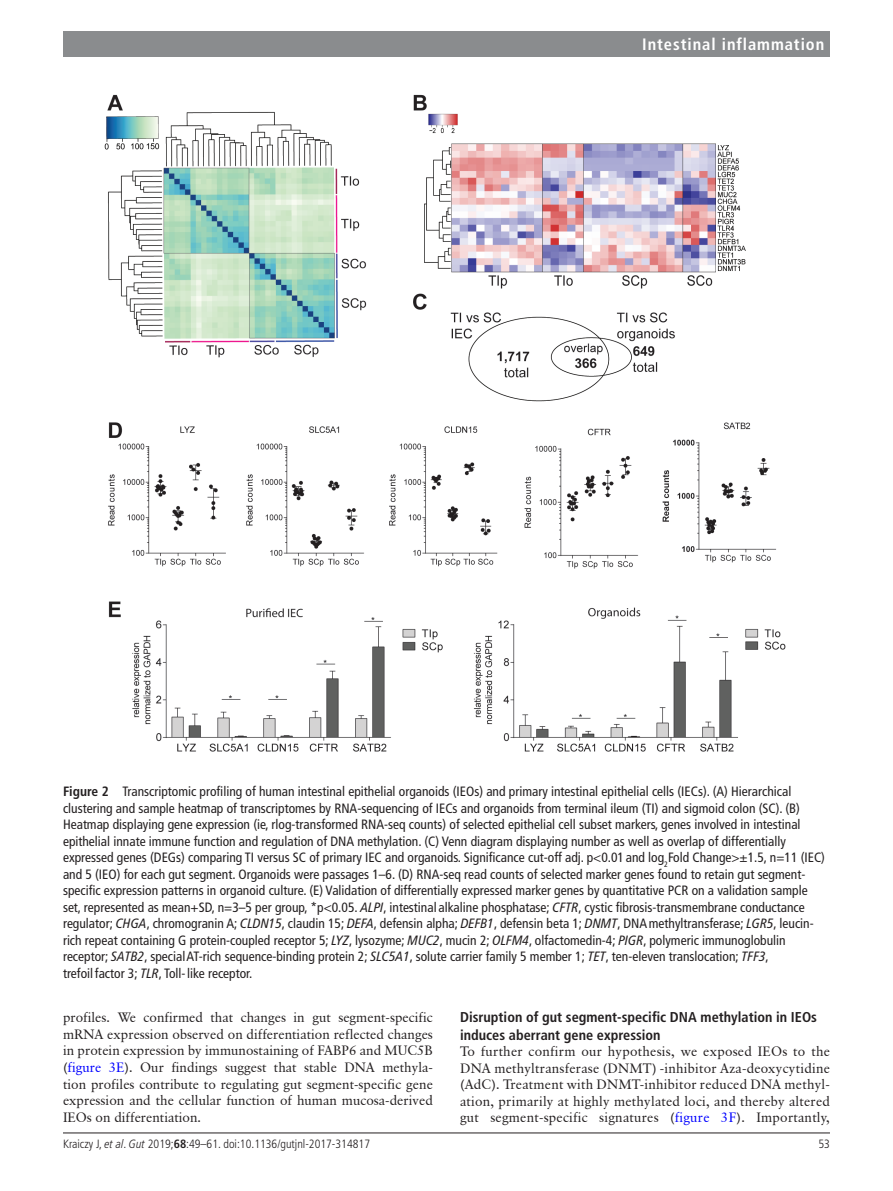
<style>
.page{position:relative;width:893px;height:1191px;background:#fff}
.page>*{position:absolute;margin:0;border:0;box-sizing:border-box;transform-origin:0 0}
.t1{font:700 condensed 16.5px "Frutiger LT Pro";letter-spacing:.055em;color:#fff}
.t2{font:700 condensed 14.25px/17.2px "Frutiger LT Pro";color:#231f20}
.t3{font:condensed 13.5px/16.5px "Frutiger LT Pro";color:#231f20}
.t4{font:13.5px/16.6px "Classical Garamond BT";letter-spacing:.005em;color:#231f20;text-align:justify}
.t5{font:300 condensed 12px "Frutiger LT Pro";color:#231f20}
.s1{font-weight:700}
.s2{font-style:italic}
.s3{color:#00f}
</style>
<div class="page">
<hr style="left:63px;top:1132px;width:767px;height:1px;background:#231f20">
<div style="left:63px;top:31px;width:767px;height:25px;background:#8a8c8e"></div>
<img style="left:104px;top:94px;width:682px;height:658px">
<p class="t1" style="left:642px;top:34px;width:184px">Intestinal inflammation</p>
<p class="t3" style="left:63px;top:783px;width:763px"><span class="s1">Figure 2</span> Transcriptomic profiling of human intestinal epithelial organoids (IEOs) and primary intestinal epithelial cells (IECs). (A) Hierarchical clustering and sample heatmap of transcriptomes by RNA-sequencing of IECs and organoids from terminal ileum (TI) and sigmoid colon (SC). (B)<br>Heatmap displaying gene expression (ie, rlog-transformed RNA-seq counts) of selected epithelial cell subset markers, genes involved in intestinal epithelial innate immune function and regulation of DNA methylation. (C) Venn diagram displaying number as well as overlap of differentially expressed genes (DEGs) comparing TI versus SC of primary IEC and organoids. Significance cut-off adj. p&lt;0.01 and log<sub>2</sub>Fold Change&gt;±1.5, n=11 (IEC) and 5 (IEO) for each gut segment. Organoids were passages 1–6. (D) RNA-seq read counts of selected marker genes found to retain gut segment&shy;specific expression patterns in organoid culture. (E) Validation of differentially expressed marker genes by quantitative PCR on a validation sample set, represented as mean+SD, n=3–5 per group, *p&lt;0.05. <span class="s2">ALPI</span>, intestinal alkaline phosphatase; <span class="s2">CFTR</span>, cystic fibrosis-transmembrane conductance regulator; <span class="s2">CHGA</span>, chromogranin A; <span class="s2">CLDN15</span>, claudin 15; <span class="s2">DEFA</span>, defensin alpha; <span class="s2">DEFB1</span>, defensin beta 1; <span class="s2">DNMT</span>, DNAmethyltransferase; <span class="s2">LGR5</span>, leucin&shy;rich repeat containing G protein-coupled receptor 5; <span class="s2">LYZ</span>, lysozyme; <span class="s2">MUC2</span>, mucin 2; <span class="s2">OLFM4</span>, olfactomedin-4; <span class="s2">PIGR</span>, polymeric immunoglobulin receptor; <span class="s2">SATB2</span>, specialAT-rich sequence-binding protein 2; <span class="s2">SLC5A1</span>, solute carrier family 5 member 1; <span class="s2">TET</span>, ten-eleven translocation; <span class="s2">TFF3</span>, trefoilfactor 3; <span class="s2">TLR</span>, Toll-like receptor.</p>
<p class="t4" style="left:63px;top:1008px;width:371px">profiles. We confirmed that changes in gut segment-specific mRNA expression observed on differentiation reflected changes in protein expression by immunostaining of FABP6 and MUC5B (<span class="s3">figure 3E</span>). Our findings suggest that stable DNA methyla&shy;tion profiles contribute to regulating gut segment-specific gene expression and the cellular function of human mucosa-derived IEOs on differentiation.</p>
<p class="t2" style="left:460px;top:1009px;width:358px">Disruption of gut segment-specific DNA methylation in IEOs induces aberrant gene expression</p>
<p class="t4" style="left:460px;top:1043px;width:371px">To further confirm our hypothesis, we exposed IEOs to the DNA methyltransferase (DNMT) -inhibitor Aza-deoxycytidine (AdC). Treatment with DNMT-inhibitor reduced DNA methyl&shy;ation, primarily at highly methylated loci, and thereby altered gut segment-specific signatures (<span class="s3">figure 3F</span>). Importantly,</p>
<p class="t5" style="left:63px;top:1136px;width:309px">Kraiczy J, <span class="s2">et al</span>. <span class="s2">Gut</span> 2019;<span class="s1">68</span>:49–61. doi:10.1136/gutjnl-2017-314817</p>
<p class="t5" style="left:818px;top:1136px;width:13px">53</p>
</div>
